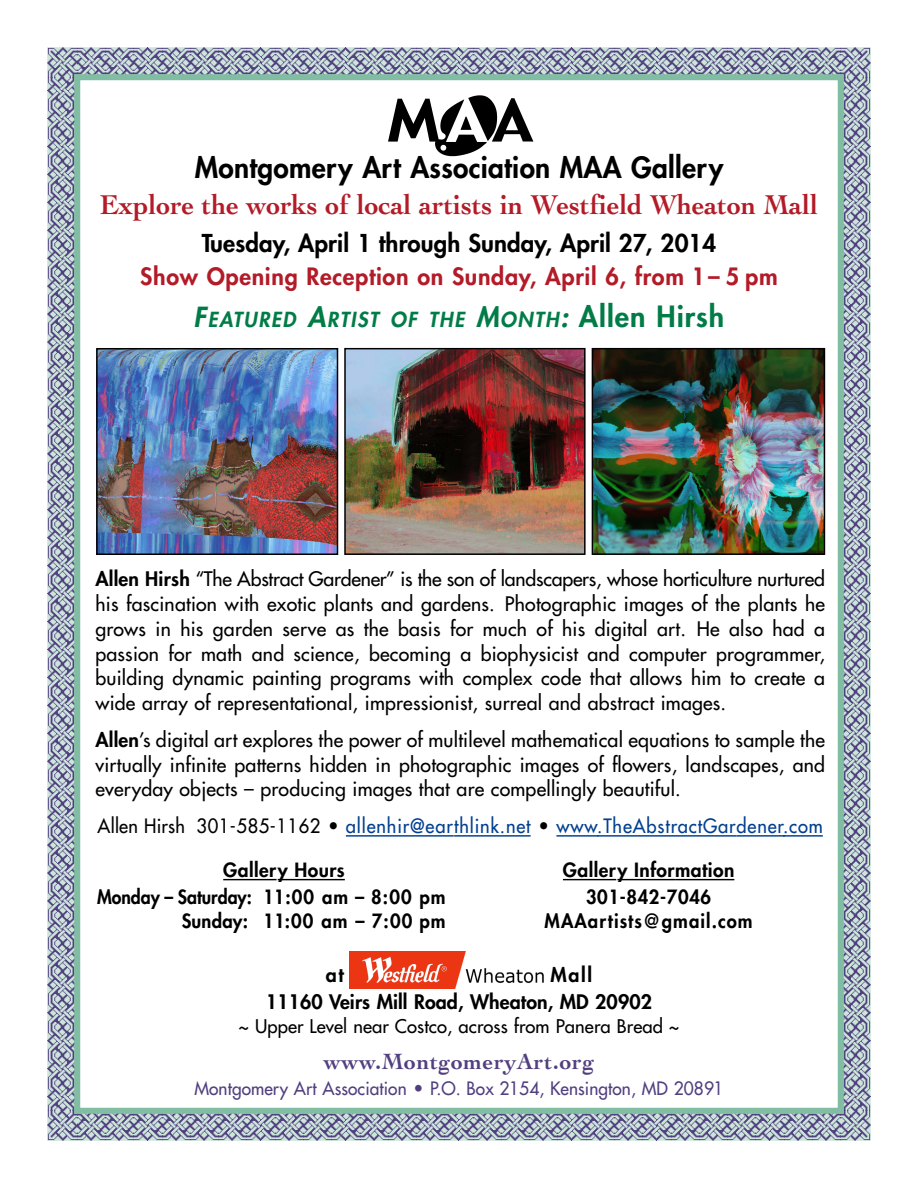
<style>
.page{position:relative;width:918px;height:1188px;background:#fff}
.page>*{position:absolute;margin:0;border:0;box-sizing:border-box;transform-origin:0 0}
.t1{font:700 28.65px "Cochin";color:#b21b27;scale:.94 1}
.t2{font:800 28.5px "Futura";letter-spacing:.01em;color:#000}
.t3{font:800 24px "Futura";letter-spacing:.005em;color:#000}
.t4{font:800 23.25px "Futura";letter-spacing:.03em;color:#b21b27}
.t5{font:700 23.25px "Cochin";letter-spacing:.03em;color:#513f7f}
.t6{font:italic 800 20.25px "Futura";color:#007c47}
.t7{font:19.5px/24.8px "Futura";letter-spacing:.01em;color:#000;text-align:justify}
.t8{font:800 19.5px "Futura";letter-spacing:.005em;color:#000}
.t9{font:19.35px "Futura";letter-spacing:.045em;color:#003f8f;scale:.95 1}
.t10{font:800 19.2px/27px "Futura";letter-spacing:.025em;color:#000}
.t11{font:800 19.2px "Futura";letter-spacing:.025em;color:#000;scale:.96 1}
.t12{font:800 19.2px "Futura";letter-spacing:.06em;color:#000;scale:.96 1}
.t13{font:18.3px "Futura";letter-spacing:.005em;color:#000}
.t14{font:18px "Futura";letter-spacing:.005em;color:#513f7f;scale:.96 1}
.s1{font-size:27px}
.s2{font-style:normal;font-size:28.5px}
.s3{font-weight:800}
.s4{color:#000}
</style>
<div class="page">
<img style="left:47px;top:47px;width:824px;height:30px">
<img style="left:841px;top:77px;width:30px;height:1064px">
<img style="left:47px;top:1111px;width:794px;height:30px">
<img style="left:47px;top:77px;width:27px;height:1034px">
<div style="left:74px;top:74px;width:770px;height:1040px;border:6px solid #80bda3"></div>
<img style="left:350px;top:951px;width:194px;height:37px">
<hr style="left:223px;top:879px;width:54px;height:1px;background:#000">
<hr style="left:278px;top:879px;width:67px;height:1px;background:#000">
<img style="left:388px;top:95px;width:146px;height:62px">
<hr style="left:563px;top:879px;width:53px;height:1px;background:#000">
<hr style="left:617px;top:879px;width:58px;height:1px;background:#000">
<hr style="left:675px;top:879px;width:59px;height:1px;background:#000">
<hr style="left:346px;top:835px;width:108px;height:2px;background:#003f8f">
<hr style="left:454px;top:835px;width:77px;height:2px;background:#003f8f">
<hr style="left:556px;top:835px;width:42px;height:2px;background:#003f8f">
<hr style="left:597px;top:835px;width:140px;height:2px;background:#003f8f">
<hr style="left:737px;top:835px;width:48px;height:2px;background:#003f8f">
<hr style="left:783px;top:835px;width:40px;height:2px;background:#003f8f">
<img style="left:595px;top:351px;width:227px;height:201px">
<div style="left:592px;top:348px;width:233px;height:207px;border:2px solid #000"></div>
<img style="left:347px;top:351px;width:236px;height:201px">
<div style="left:344px;top:348px;width:242px;height:207px;border:2px solid #000"></div>
<img style="left:99px;top:351px;width:236px;height:201px">
<div style="left:96px;top:348px;width:242px;height:207px;border:2px solid #000"></div>
<h2 class="t2" style="left:195px;top:154px;width:530px">Montgomery Art Association MAA Gallery</h2>
<h1 class="t1" style="left:100px;top:193px;width:765px">Explore the works of local artists in Westfield Wheaton Mall</h1>
<p class="t3" style="left:202px;top:231px;width:516px">Tuesday, April 1 through Sunday, April 27, 2014</p>
<p class="t4" style="left:140px;top:265px;width:639px">Show Opening Reception on Sunday, April 6, from 1– 5 pm</p>
<p class="t6" style="left:194px;top:309px;width:532px"><span class="s1">F</span>EATURED <span class="s1">A</span>RTIST OF THE <span class="s1">M</span>ONTH<span class="s1">:</span> <span class="s2">Allen Hirsh</span></p>
<p class="t7" style="left:95px;top:568px;width:731px"><span class="s3">Allen Hirsh</span> “The Abstract Gardener” is the son of landscapers, whose horticulture nurtured his fascination with exotic plants and gardens. Photographic images of the plants he grows in his garden serve as the basis for much of his digital art. He also had a passion for math and science, becoming a biophysicist and computer programmer, building dynamic painting programs with complex code that allows him to create a wide array of representational, impressionist, surreal and abstract images.</p>
<p class="t7" style="left:95px;top:729px;width:731px"><span class="s3">Allen</span>’s digital art explores the power of multilevel mathematical equations to sample the virtually infinite patterns hidden in photographic images of flowers, landscapes, and everyday objects – producing images that are compellingly beautiful.</p>
<p class="t9" style="left:98px;top:816px;width:765px"><span class="s4">Allen Hirsh 301-585-1162 •</span> allenhir@earthlink.net <span class="s4">•</span> www.TheAbstractGardener.com</p>
<p class="t10" style="left:97px;top:858px;width:350px;text-indent:126px">Gallery Hours<br>Monday – Saturday: 11:00 am – 8:00 pm</p>
<p class="t11" style="left:182px;top:911px;width:276px">Sunday: 11:00 am – 7:00 pm</p>
<p class="t10" style="left:563px;top:858px;width:173px;text-align:center">Gallery Information<br>301-842-7046</p>
<p class="t12" style="left:545px;top:911px;width:218px">MAAartists@gmail.com</p>
<p class="t8" style="left:266px;top:993px;width:388px">11160 Veirs Mill Road, Wheaton, MD 20902</p>
<p class="t13" style="left:238px;top:1017px;width:443px">~ Upper Level near Costco, across from Panera Bread ~</p>
<p class="t5" style="left:324px;top:1053px;width:272px">www.MontgomeryArt.org</p>
<p class="t14" style="left:194px;top:1079px;width:553px">Montgomery Art Association • P.O. Box 2154, Kensington, MD 20891</p>
</div>
